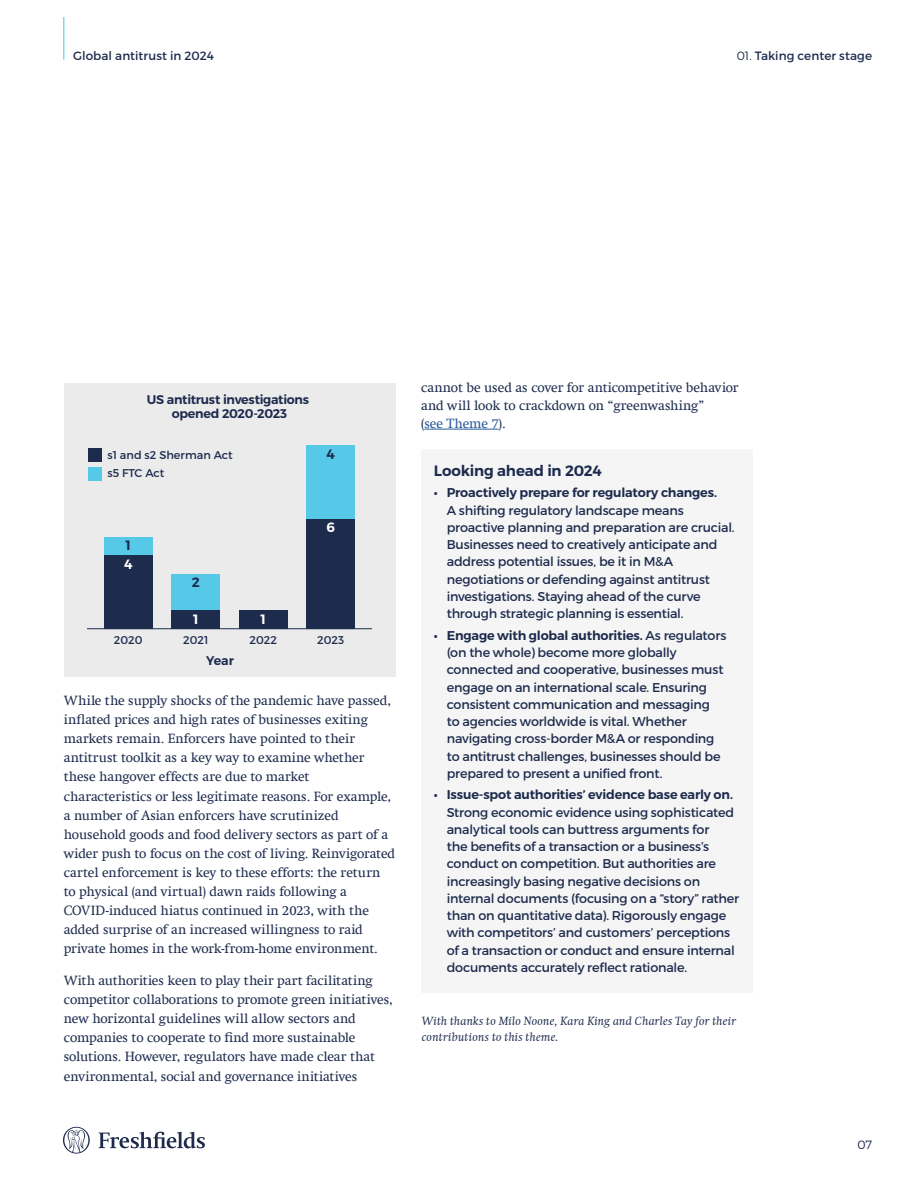
<style>
.page{position:relative;width:919px;height:1187px;background:#fff}
.page>*{position:absolute;margin:0;border:0;box-sizing:border-box;transform-origin:0 0}
.t1{font:600 15px "Montserrat";letter-spacing:-.015em;color:#1d2b4d}
.t2{font:13.5px/19px "Swift Com";letter-spacing:-.005em;color:#1d2b4d}
.t3{font:600 13.5px "Montserrat";color:#fff}
.t4{font:600 13.5px "Montserrat";color:#1d2b4d}
.t5{font:12.75px/17.2px "Montserrat";letter-spacing:-.015em;color:#1d2b4d}
.t6{font:600 12.75px "Montserrat";letter-spacing:-.015em;color:#1d2b4d}
.t7{font:600 12.6px/14px "Montserrat";letter-spacing:-.025em;color:#1d2b4d;text-align:center}
.t8{font:italic 12px/16.5px "Swift Com";letter-spacing:.02em;color:#1d2b4d}
.t9{font:12px "Montserrat";letter-spacing:.005em;color:#1d2b4d}
.t10{font:300 12px "Montserrat";color:#1d2b4d}
.t11{font:11.25px "Montserrat";color:#1d2b4d}
.s1{font-weight:300}
.s2{color:#275b9b}
.s3{font-weight:600}
</style>
<div class="page">
<hr style="left:63px;top:17px;width:1px;height:43px;background:#57c9e8">
<svg style="left:98px;top:1131px;width:107px;height:17px"></svg>
<svg style="left:63px;top:1126px;width:27px;height:27px"></svg>
<div style="left:64px;top:383px;width:331px;height:293px;background:#ebebeb"></div>
<div style="left:88px;top:467px;width:14px;height:13px;background:#57c9e8"></div>
<div style="left:88px;top:448px;width:14px;height:14px;background:#1d2b4d"></div>
<hr style="left:87px;top:628px;width:285px;height:1px;background:#1d2b4d">
<div style="left:104px;top:537px;width:49px;height:18px;background:#57c9e8"></div>
<div style="left:104px;top:555px;width:49px;height:73px;background:#1d2b4d"></div>
<div style="left:306px;top:445px;width:49px;height:74px;background:#57c9e8"></div>
<div style="left:306px;top:519px;width:49px;height:109px;background:#1d2b4d"></div>
<div style="left:171px;top:573px;width:49px;height:37px;background:#57c9e8"></div>
<div style="left:171px;top:610px;width:49px;height:18px;background:#1d2b4d"></div>
<div style="left:239px;top:610px;width:48px;height:18px;background:#1d2b4d"></div>
<hr style="left:424px;top:429px;width:74px;height:1px;background:#275b9b">
<div style="left:421px;top:448px;width:332px;height:44px;background:#f5f5f5"></div>
<div style="left:421px;top:468px;width:332px;height:170px;background:#f5f5f5"></div>
<div style="left:421px;top:610px;width:332px;height:188px;background:#f5f5f5"></div>
<div style="left:421px;top:770px;width:332px;height:222px;background:#f5f5f5"></div>
<p class="t9" style="left:73px;top:48px;width:142px">Global antitrust in 2024</p>
<p class="t9" style="left:736px;top:48px;width:137px"><span class="s1">01.</span> Taking center stage</p>
<p class="t7" style="left:147px;top:392px;width:164px">US antitrust investigations opened 2020-2023</p>
<p class="t11" style="left:107px;top:447px;width:127px">s1 and s2 Sherman Act</p>
<p class="t11" style="left:107px;top:466px;width:58px">s5 FTC Act</p>
<p class="t4" style="left:326px;top:446px;width:10px">4</p>
<p class="t4" style="left:126px;top:537px;width:7px">1</p>
<p class="t3" style="left:124px;top:555px;width:10px">4</p>
<p class="t11" style="left:114px;top:633px;width:30px">2020</p>
<p class="t4" style="left:192px;top:574px;width:10px">2</p>
<p class="t3" style="left:193px;top:610px;width:7px">1</p>
<p class="t11" style="left:183px;top:633px;width:27px">2021</p>
<p class="t7" style="left:206px;top:654px;width:29px">Year</p>
<p class="t3" style="left:260px;top:610px;width:7px">1</p>
<p class="t11" style="left:249px;top:633px;width:29px">2022</p>
<p class="t3" style="left:326px;top:519px;width:10px">6</p>
<p class="t11" style="left:317px;top:633px;width:29px">2023</p>
<p class="t2" style="left:64px;top:691px;width:333px">While the supply shocks of the pandemic have passed, inflated prices and high rates of businesses exiting markets remain. Enforcers have pointed to their antitrust toolkit as a key way to examine whether these hangover effects are due to market characteristics or less legitimate reasons. For example, a number of Asian enforcers have scrutinized household goods and food delivery sectors as part of a wider push to focus on the cost of living. Reinvigorated cartel enforcement is key to these efforts: the return to physical (and virtual) dawn raids following a COVID-induced hiatus continued in 2023, with the added surprise of an increased willingness to raid private homes in the work-from-home environment.</p>
<p class="t2" style="left:64px;top:970px;width:330px">With authorities keen to play their part facilitating competitor collaborations to promote green initiatives, new horizontal guidelines will allow sectors and companies to cooperate to find more sustainable solutions. However, regulators have made clear that environmental, social and governance initiatives</p>
<p class="t2" style="left:421px;top:378px;width:319px;line-height:18px">cannot be used as cover for anticompetitive behavior and will look to crackdown on “greenwashing”<br>(<span class="s2">see Theme 7</span>).</p>
<p class="t1" style="left:434px;top:461px;width:169px">Looking ahead in 2024</p>
<p class="t6" style="left:434px;top:485px;width:284px">• Proactively prepare for regulatory changes.</p>
<p class="t5" style="left:446px;top:501px;width:289px">A shifting regulatory landscape means proactive planning and preparation are crucial.<br>Businesses need to creatively anticipate and address potential issues, be it in M&amp;A negotiations or defending against antitrust investigations. Staying ahead of the curve through strategic planning is essential.</p>
<p class="t5" style="left:446px;top:626px;width:281px;text-indent:-13px"><span class="s3">• Engage with global authorities.</span> As regulators (on the whole) become more globally connected and cooperative, businesses must engage on an international scale. Ensuring consistent communication and messaging<br>to agencies worldwide is vital. Whether navigating cross-border M&amp;A or responding to antitrust challenges, businesses should be prepared to present a unified front.</p>
<p class="t6" style="left:434px;top:786px;width:300px">• Issue-spot authorities’ evidence base early on.</p>
<p class="t5" style="left:446px;top:803px;width:294px">Strong economic evidence using sophisticated analytical tools can buttress arguments for<br>the benefits of a transaction or a business’s conduct on competition. But authorities are increasingly basing negative decisions on internal documents (focusing on a “story” rather than on quantitative data). Rigorously engage with competitors’ and customers’ perceptions of a transaction or conduct and ensure internal documents accurately reflect rationale.</p>
<p class="t8" style="left:422px;top:1012px;width:316px">With thanks to Milo Noone, Kara King and Charles Tay for their contributions to this theme.</p>
<p class="t10" style="left:857px;top:1136px;width:16px">07</p>
</div>
